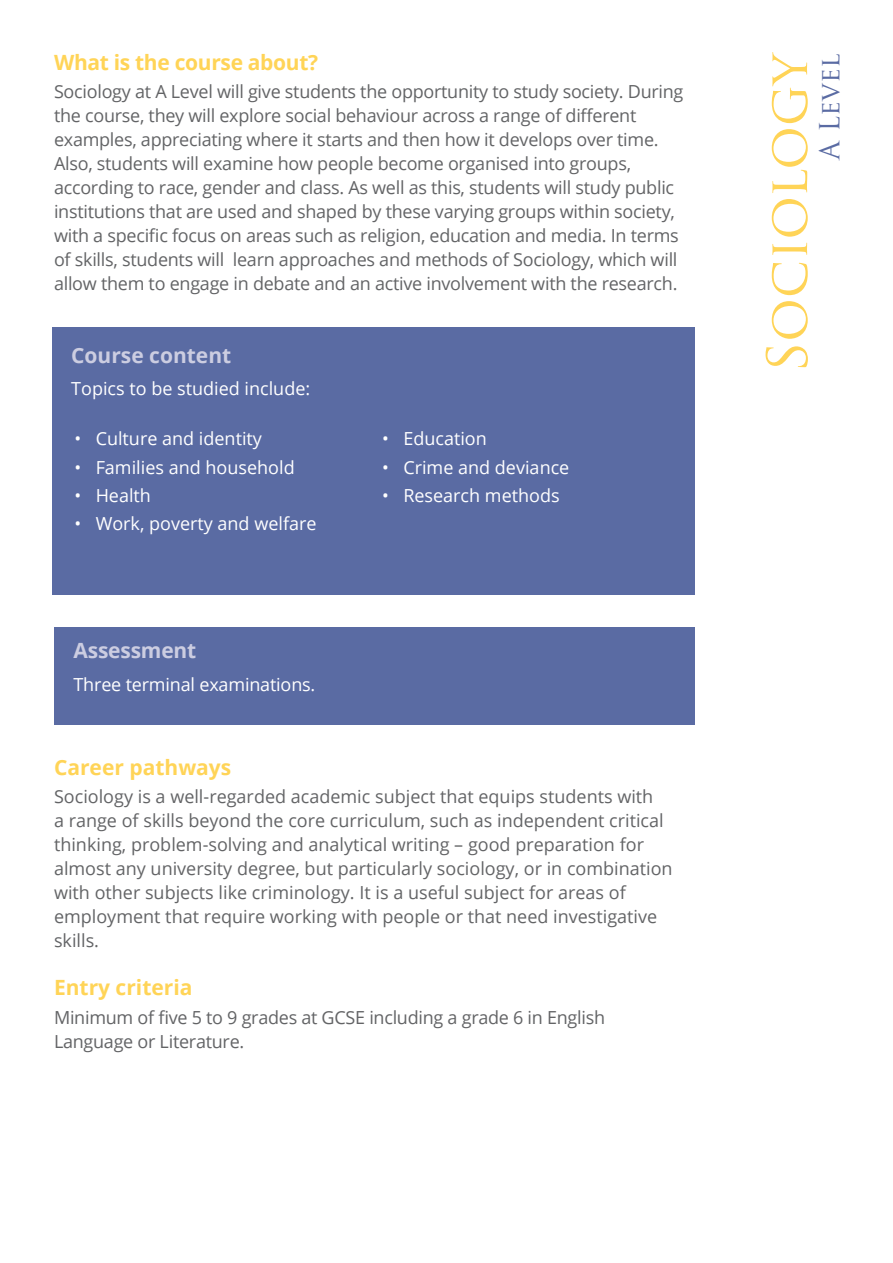
<style>
.page{position:relative;width:893px;height:1263px;background:#fff}
.page>*{position:absolute;margin:0;border:0;box-sizing:border-box;transform-origin:0 0}
.t1{font:54px "Trajan Pro";color:#ffd457}
.t2{font:27px "Trajan Pro";color:#5a6ba3}
.t3{font:700 21px "Open Sans";color:#ffd457}
.t4{font:700 21px "Open Sans";color:#cccde1}
.t5{font:18px/24px "Open Sans";letter-spacing:-.015em;color:#636466}
.t6{font:18px "Open Sans";color:#fff}
</style>
<div class="page">
<div style="left:53px;top:327px;width:642px;height:268px;background:#5a6ba3"></div>
<div style="left:54px;top:627px;width:641px;height:98px;background:#5a6ba3"></div>
<p class="t3" style="left:54px;top:48px;width:266px">What is the course about?</p>
<p class="t5" style="left:54px;top:79px;width:631px">Sociology at A Level will give students the opportunity to study society. During the course, they will explore social behaviour across a range of different examples, appreciating where it starts and then how it develops over time.<br>Also, students will examine how people become organised into groups, according to race, gender and class. As well as this, students will study public institutions that are used and shaped by these varying groups within society, with a specific focus on areas such as religion, education and media. In terms of skills, students will learn approaches and methods of Sociology, which will allow them to engage in debate and an active involvement with the research.</p>
<p class="t4" style="left:71px;top:340px;width:162px">Course content</p>
<p class="t6" style="left:71px;top:376px;width:241px">Topics to be studied include:</p>
<p class="t6" style="left:74px;top:426px;width:189px">• Culture and identity</p>
<p class="t6" style="left:74px;top:455px;width:222px">• Families and household</p>
<p class="t6" style="left:74px;top:483px;width:78px">• Health</p>
<p class="t6" style="left:74px;top:511px;width:244px">• Work, poverty and welfare</p>
<p class="t4" style="left:74px;top:636px;width:124px">Assessment</p>
<p class="t6" style="left:74px;top:672px;width:243px">Three terminal examinations.</p>
<p class="t6" style="left:382px;top:427px;width:106px">• Education</p>
<p class="t6" style="left:382px;top:455px;width:189px">• Crime and deviance</p>
<p class="t6" style="left:382px;top:483px;width:179px">• Research methods</p>
<p class="t3" style="left:54px;top:753px;width:179px">Career pathways</p>
<p class="t5" style="left:54px;top:784px;width:620px">Sociology is a well-regarded academic subject that equips students with<br>a range of skills beyond the core curriculum, such as independent critical thinking, problem-solving and analytical writing – good preparation for almost any university degree, but particularly sociology, or in combination with other subjects like criminology. It is a useful subject for areas of employment that require working with people or that need investigative skills.</p>
<p class="t3" style="left:54px;top:973px;width:140px">Entry criteria</p>
<p class="t5" style="left:54px;top:1005px;width:553px">Minimum of five 5 to 9 grades at GCSE including a grade 6 in English<br>Language or Literature.</p>
<h1 class="t1" style="left:753px;top:372px;width:323px;rotate:-90deg">Sociology</h1>
<h2 class="t2" style="left:812px;top:160px;width:108px;rotate:-90deg">A Level</h2>
</div>
